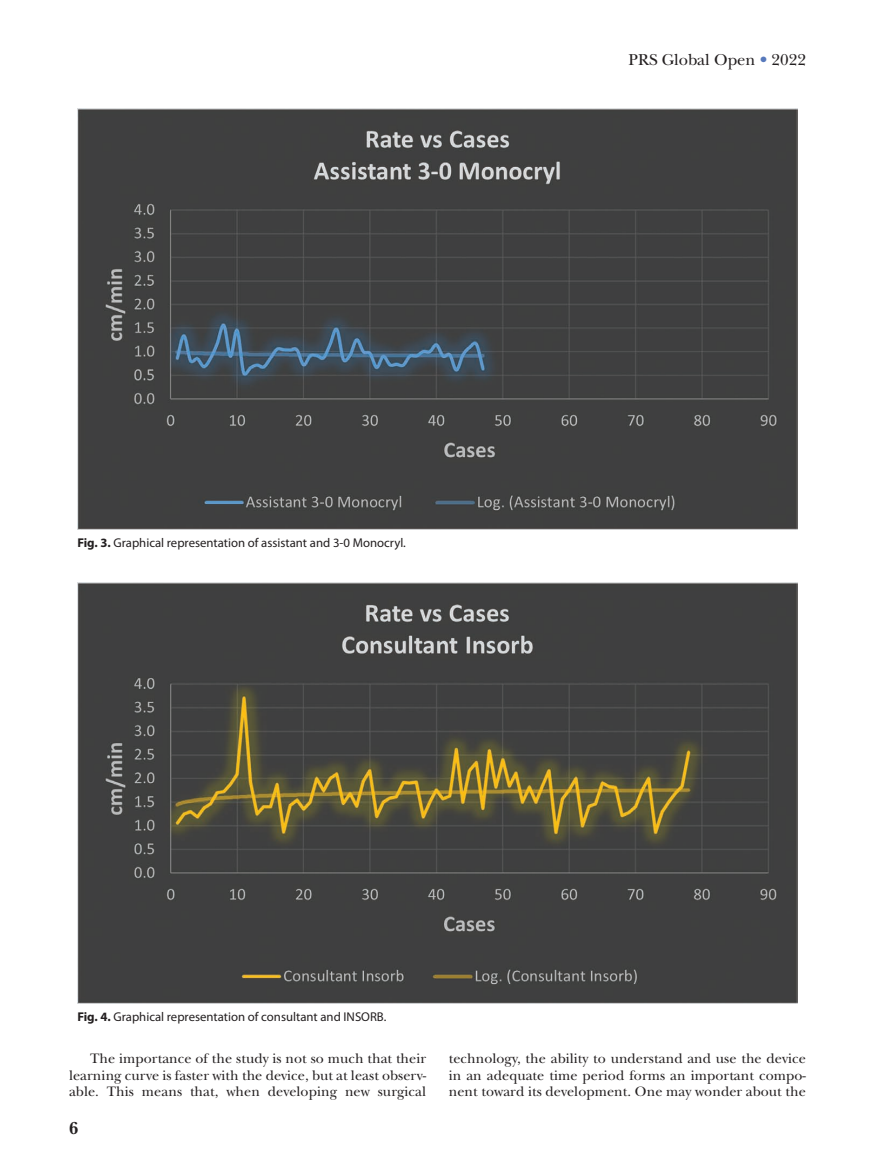
<style>
.page{position:relative;width:878px;height:1175px;background:#fff}
.page>*{position:absolute;margin:0;border:0;box-sizing:border-box;transform-origin:0 0}
.t1{font:700 18px "New Baskerville Std";color:#231f20}
.t2{font:16.5px "New Baskerville Std";color:#231f20}
.t3{font:14.25px/16.5px "New Baskerville Std";letter-spacing:.005em;color:#231f20;text-align:justify}
.t4{font:12.75px "Myriad Pro";color:#231f20}
.s1{font-weight:700}
.s2{color:#5779bc}
</style>
<div class="page">
<img style="left:77px;top:108px;width:720px;height:421px">
<img style="left:77px;top:582px;width:720px;height:421px">
<p class="t4" style="left:77px;top:534px;width:330px"><span class="s1">Fig. 3.</span> Graphical representation of assistant and 3-0 Monocryl.</p>
<p class="t4" style="left:77px;top:1009px;width:310px"><span class="s1">Fig. 4.</span> Graphical representation of consultant and INSORB.</p>
<p class="t2" style="left:628px;top:50px;width:179px">PRS Global Open <span class="s2">•</span> 2022</p>
<p class="t3" style="left:69px;top:1050px;width:359px;text-indent:21px">The importance of the study is not so much that their learning curve is faster with the device, but at least observ&shy;able. This means that, when developing new surgical</p>
<p class="t3" style="left:449px;top:1050px;width:359px">technology, the ability to understand and use the device in an adequate time period forms an important compo&shy;nent toward its development. One may wonder about the</p>
<p class="t1" style="left:69px;top:1118px;width:11px">6</p>
</div>
